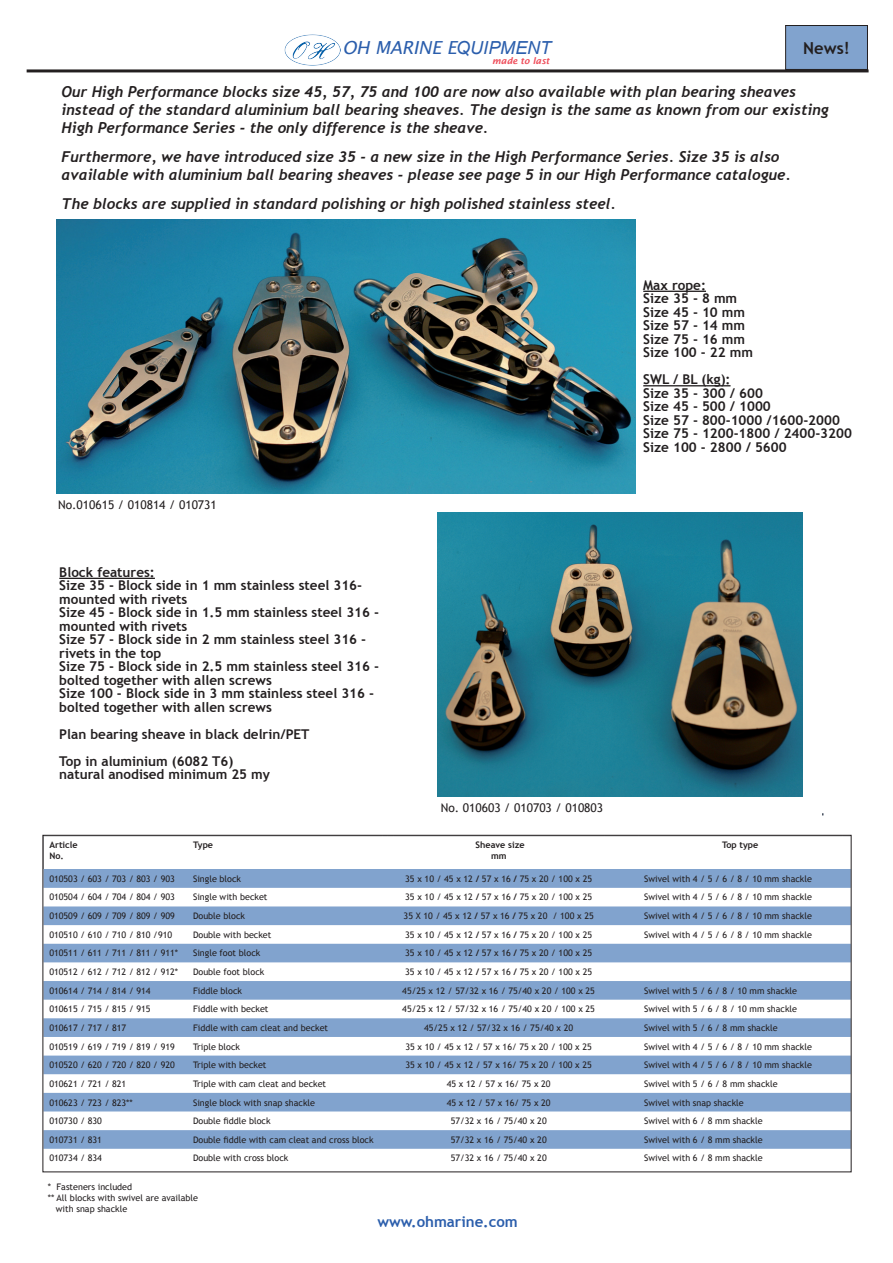
<style>
.page{position:relative;width:893px;height:1263px;background:#fff}
.page>*{position:absolute;margin:0;border:0;box-sizing:border-box;transform-origin:0 0}
.t1{font:italic 18px "Lucida Sans";letter-spacing:-.01em;color:#2b5eac}
.t2{font:700 16.5px "Trebuchet MS";color:#231f20}
.t3{font:italic 700 15px/18px "Trebuchet";color:#231f20}
.t4{font:700 15px "Trebuchet MS";color:#2b5eac}
.t5{font:700 13.5px/13.5px "Trebuchet MS";color:#231f20}
.t6{font:12px "Trebuchet MS";color:#231f20}
.t7{font:9px "Trebuchet MS";color:#231f20}
.t8{font:700 9px/10.8px "Trebuchet MS";color:#231f20}
.t9{font:italic 600 9px "Lucida Sans";color:#ef4e5b}
.s1{font-family:"Arial"}
.s2{font-weight:700}
</style>
<div class="page">
<img style="left:284px;top:34px;width:56px;height:32px">
<hr style="left:27px;top:69px;width:842px;height:3px;background:#231f20">
<hr style="left:59px;top:578px;width:96px;height:1px;background:#231f20">
<svg style="left:45px;top:869px;width:804px;height:280px;fill:#81a3ce"></svg>
<svg style="left:445px;top:796px;width:240px;height:1px"></svg>
<div style="left:786px;top:26px;width:81px;height:43px;background:#81a3ce"></div>
<img style="left:57px;top:219px;width:578px;height:274px">
<img style="left:438px;top:512px;width:365px;height:284px">
<hr style="left:643px;top:291px;width:63px;height:1px;background:#231f20">
<hr style="left:643px;top:385px;width:88px;height:1px;background:#231f20">
<h1 class="t1" style="left:342px;top:37px;width:210px">OH MARINE E<span class="s1">QUIPMENT</span></h1>
<p class="t9" style="left:492px;top:56px;width:59px">made to last</p>
<h2 class="t2" style="left:803px;top:37px;width:48px">News!</h2>
<p class="t3" style="left:62px;top:83px;width:769px">Our High Performance blocks size 45, 57, 75 and 100 are now also available with plan bearing sheaves instead of the standard aluminium ball bearing sheaves. The design is the same as known from our existing<br>High Performance Series - the only difference is the sheave.</p>
<h3 class="t3" style="left:62px;top:148px;width:731px">Furthermore, we have introduced size 35 - a new size in the High Performance Series. Size 35 is also available with aluminium ball bearing sheaves - please see page 5 in our High Performance catalogue.</h3>
<h3 class="t3" style="left:62px;top:195px;width:556px">The blocks are supplied in standard polishing or high polished stainless steel.</h3>
<h3 class="t6" style="left:58px;top:498px;width:160px">No.010615 / 010814 / 010731</h3>
<p class="t5" style="left:59px;top:565px;width:321px">Block features:<br>Size 35 - Block side in 1 mm stainless steel 316- mounted with rivets<br>Size 45 - Block side in 1.5 mm stainless steel 316 - mounted with rivets<br>Size 57 - Block side in 2 mm stainless steel 316 - rivets in the top<br>Size 75 - Block side in 2.5 mm stainless steel 316 - bolted together with allen screws<br>Size 100 - Block side in 3 mm stainless steel 316 - bolted together with allen screws</p>
<h3 class="t5" style="left:59px;top:720px;width:252px;line-height:27px">Plan bearing sheave in black delrin/PET<br>Top in aluminium (6082 T6)</h3>
<h3 class="t5" style="left:59px;top:767px;width:212px">natural anodised minimum 25 my</h3>
<h3 class="t5" style="left:643px;top:278px;width:111px">Max rope:<br>Size 35 - 8 mm<br>Size 45 - 10 mm<br>Size 57 - 14 mm<br>Size 75 - 16 mm<br>Size 100 - 22 mm</h3>
<h3 class="t5" style="left:643px;top:372px;width:210px">SWL / BL (kg):<br>Size 35 - 300 / 600<br>Size 45 - 500 / 1000<br>Size 57 - 800-1000 /1600-2000<br>Size 75 - 1200-1800 / 2400-3200<br>Size 100 - 2800 / 5600</h3>
<h3 class="t6" style="left:441px;top:800px;width:164px">No. 010603 / 010703 / 010803</h3>
<p class="t8" style="left:49px;top:840px;width:30px">Article<br>No.</p>
<p class="t8" style="left:193px;top:840px;width:22px">Type</p>
<p class="t8" style="left:476px;top:840px;width:51px;text-align:center">Sheave size mm</p>
<p class="t8" style="left:722px;top:840px;width:38px">Top type</p>
<p class="t7" style="left:49px;top:873px;width:127px">010503 / 603 / 703 / 803 / 903</p>
<p class="t7" style="left:193px;top:873px;width:50px">Single block</p>
<p class="t7" style="left:405px;top:873px;width:188px">35 x 10 / 45 x 12 <span class="s2">/</span> 57 x 16 <span class="s2">/</span> 75 x 20 / 100 x 25</p>
<p class="t7" style="left:644px;top:873px;width:169px">Swivel with 4 / 5 / 6 / 8 / 10 mm shackle</p>
<p class="t7" style="left:49px;top:892px;width:127px">010504 / 604 / 704 / 804 / 903</p>
<p class="t7" style="left:193px;top:892px;width:76px">Single with becket</p>
<p class="t7" style="left:405px;top:892px;width:188px">35 x 10 / 45 x 12 <span class="s2">/</span> 57 x 16 <span class="s2">/</span> 75 x 20 / 100 x 25</p>
<p class="t7" style="left:644px;top:892px;width:169px">Swivel with 4 / 5 / 6 / 8 / 10 mm shackle</p>
<p class="t7" style="left:49px;top:911px;width:127px">010509 / 609 / 709 / 809 / 909</p>
<p class="t7" style="left:193px;top:911px;width:54px">Double block</p>
<p class="t7" style="left:404px;top:911px;width:192px">35 X 10 / 45 x 12 <span class="s2">/</span> 57 x 16 <span class="s2">/</span> 75 x 20 / 100 x 25</p>
<p class="t7" style="left:644px;top:911px;width:169px">Swivel with 4 / 5 / 6 / 8 / 10 mm shackle</p>
<p class="t7" style="left:49px;top:929px;width:124px">010510 / 610 / 710 / 810 /910</p>
<p class="t7" style="left:193px;top:929px;width:80px">Double with becket</p>
<p class="t7" style="left:405px;top:929px;width:188px">35 x 10 / 45 x 12 <span class="s2">/</span> 57 x 16 <span class="s2">/</span> 75 x 20 / 100 x 25</p>
<p class="t7" style="left:644px;top:929px;width:169px">Swivel with 4 / 5 / 6 / 8 / 10 mm shackle</p>
<p class="t7" style="left:49px;top:948px;width:130px">010511 / 611 / 711 / 811 / 911*</p>
<p class="t7" style="left:193px;top:948px;width:69px">Single foot block</p>
<p class="t7" style="left:405px;top:948px;width:188px">35 x 10 / 45 x 12 <span class="s2">/</span> 57 x 16 <span class="s2">/</span> 75 x 20 / 100 x 25</p>
<p class="t7" style="left:49px;top:966px;width:130px">010512 / 612 / 712 / 812 / 912*</p>
<p class="t7" style="left:193px;top:966px;width:73px">Double foot block</p>
<p class="t7" style="left:405px;top:966px;width:188px">35 x 10 / 45 x 12 <span class="s2">/</span> 57 x 16 <span class="s2">/</span> 75 x 20 / 100 x 25</p>
<p class="t7" style="left:49px;top:985px;width:103px">010614 / 714 / 814 / 914</p>
<p class="t7" style="left:193px;top:985px;width:51px">Fiddle block</p>
<p class="t7" style="left:402px;top:985px;width:194px">45/25 x 12 / 57/32 x 16 / 75/40 x 20 / 100 x 25</p>
<p class="t7" style="left:644px;top:985px;width:154px">Swivel with 5 / 6 / 8 / 10 mm shackle</p>
<p class="t7" style="left:49px;top:1004px;width:103px">010615 / 715 / 815 / 915</p>
<p class="t7" style="left:193px;top:1004px;width:77px">Fiddle with becket</p>
<p class="t7" style="left:402px;top:1004px;width:194px">45/25 x 12 / 57/32 x 16 / 75/40 x 20 / 100 x 25</p>
<p class="t7" style="left:644px;top:1004px;width:154px">Swivel with 5 / 6 / 8 / 10 mm shackle</p>
<p class="t7" style="left:49px;top:1022px;width:78px">010617 / 717 / 817</p>
<p class="t7" style="left:193px;top:1022px;width:137px">Fiddle with cam cleat and becket</p>
<p class="t7" style="left:424px;top:1022px;width:151px">45/25 x 12 / 57/32 x 16 / 75/40 x 20</p>
<p class="t7" style="left:644px;top:1022px;width:135px">Swivel with 5 / 6 / 8 mm shackle</p>
<p class="t7" style="left:49px;top:1041px;width:127px">010519 / 619 / 719 / 819 / 919</p>
<p class="t7" style="left:193px;top:1041px;width:49px">Triple block</p>
<p class="t7" style="left:405px;top:1041px;width:188px">35 x 10 / 45 x 12 / 57 x 16/ 75 x 20 / 100 x 25</p>
<p class="t7" style="left:644px;top:1041px;width:169px">Swivel with 4 / 5 / 6 / 8 / 10 mm shackle</p>
<p class="t7" style="left:49px;top:1060px;width:127px">010520 / 620 / 720 / 820 / 920</p>
<p class="t7" style="left:193px;top:1060px;width:75px">Triple with becket</p>
<p class="t7" style="left:405px;top:1060px;width:188px">35 x 10 / 45 x 12 / 57 x 16/ 75 x 20 / 100 x 25</p>
<p class="t7" style="left:644px;top:1060px;width:169px">Swivel with 4 / 5 / 6 / 8 / 10 mm shackle</p>
<p class="t7" style="left:49px;top:1078px;width:78px">010621 / 721 / 821</p>
<p class="t7" style="left:193px;top:1078px;width:135px">Triple with cam cleat and becket</p>
<p class="t7" style="left:447px;top:1078px;width:105px">45 x 12 / 57 x 16/ 75 x 20</p>
<p class="t7" style="left:644px;top:1078px;width:135px">Swivel with 5 / 6 / 8 mm shackle</p>
<p class="t7" style="left:49px;top:1097px;width:85px">010623 / 723 / 823**</p>
<p class="t7" style="left:193px;top:1097px;width:124px">Single block with snap shackle</p>
<p class="t7" style="left:447px;top:1097px;width:105px">45 x 12 / 57 x 16/ 75 x 20</p>
<p class="t7" style="left:644px;top:1097px;width:101px">Swivel with snap shackle</p>
<p class="t7" style="left:49px;top:1116px;width:54px">010730 / 830</p>
<p class="t7" style="left:193px;top:1116px;width:79px">Double fiddle block</p>
<p class="t7" style="left:451px;top:1116px;width:98px">57/32 x 16 / 75/40 x 20</p>
<p class="t7" style="left:644px;top:1116px;width:120px">Swivel with 6 / 8 mm shackle</p>
<p class="t7" style="left:49px;top:1134px;width:54px">010731 / 831</p>
<p class="t7" style="left:193px;top:1134px;width:182px">Double fiddle with cam cleat and cross block</p>
<p class="t7" style="left:451px;top:1134px;width:98px">57/32 x 16 / 75/40 x 20</p>
<p class="t7" style="left:644px;top:1134px;width:120px">Swivel with 6 / 8 mm shackle</p>
<p class="t7" style="left:49px;top:1153px;width:54px">010734 / 834</p>
<p class="t7" style="left:193px;top:1153px;width:97px">Double with cross block</p>
<p class="t7" style="left:451px;top:1153px;width:98px">57/32 x 16 / 75/40 x 20</p>
<p class="t7" style="left:644px;top:1153px;width:120px">Swivel with 6 / 8 mm shackle</p>
<p class="t7" style="left:48px;top:1182px;width:86px">* Fasteners included</p>
<p class="t7" style="left:48px;top:1193px;width:152px">** All blocks with swivel are available</p>
<p class="t7" style="left:56px;top:1203px;width:73px">with snap shackle</p>
<h3 class="t4" style="left:377px;top:1212px;width:142px">www.ohmarine.com</h3>
</div>
